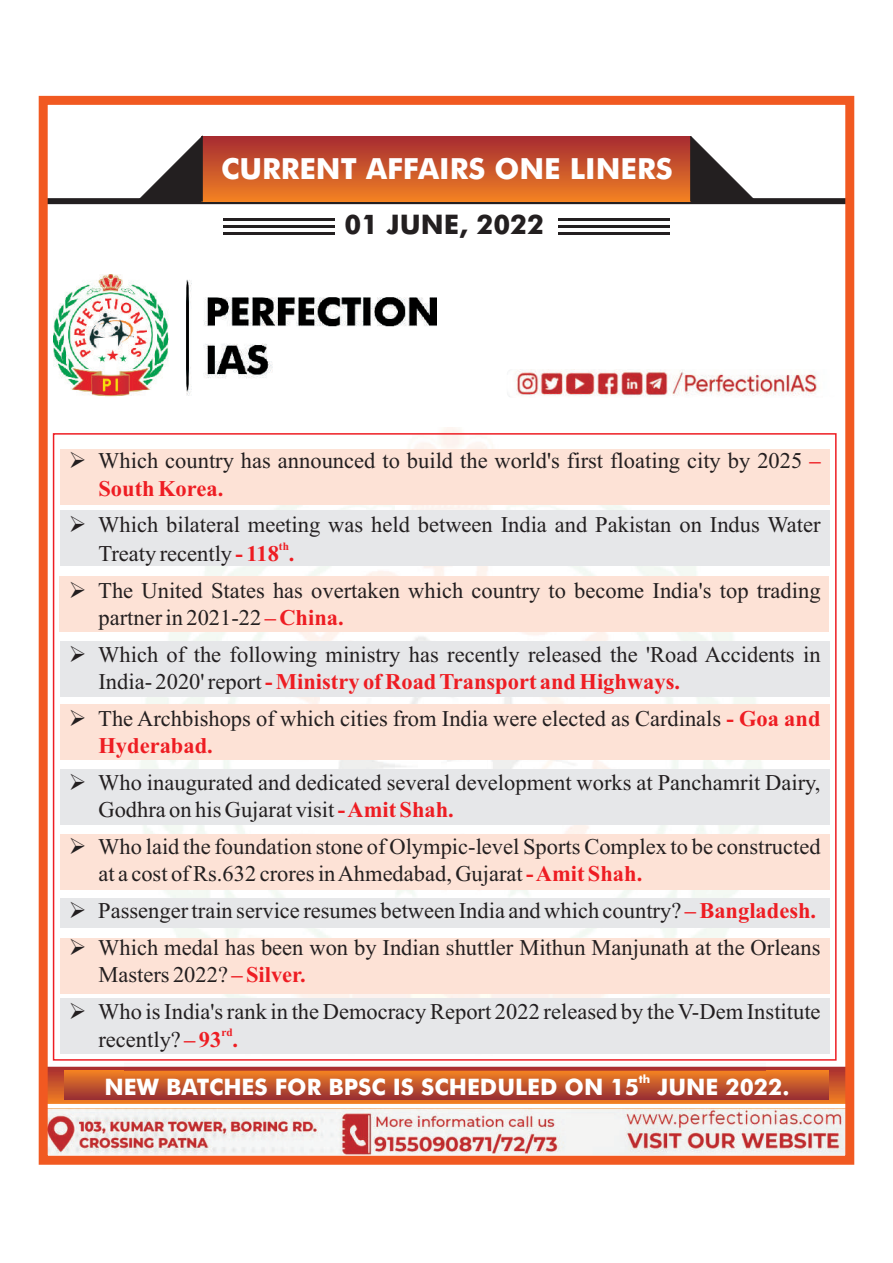
<style>
.page{position:relative;width:893px;height:1263px;background:#fff}
.page>*{position:absolute;margin:0;border:0;box-sizing:border-box;transform-origin:0 0}
.t1{font:500 29.1px "Futura BT";color:#fff}
.t2{font:500 27px "Futura BT";color:#231f20}
.t3{font:500 22.8px "Futura BT";color:#fff}
.t4{font:22.5px/36.6px "Times New Roman";color:#231f20}
.t5{font:700 22.5px "Times New Roman";color:#ee1d23}
.t6{font:500 11.4px "Futura BT";color:#fff}
.t7{font:700 11.25px "Times New Roman";color:#ee1d23}
.s1{font-weight:700;color:#ee1d23}
</style>
<div class="page">
<svg style="left:49px;top:198px;width:795px;height:6px;background:#483122"></svg>
<img style="left:54px;top:275px;width:382px;height:122px">
<img style="left:508px;top:369px;width:309px;height:28px">
<img style="left:49px;top:1066px;width:795px;height:37px">
<div style="left:202px;top:136px;width:489px;height:65px;background:linear-gradient(to bottom,#a52b32,#f18123)"></div>
<svg style="left:137px;top:136px;width:66px;height:65px"></svg>
<svg style="left:690px;top:136px;width:66px;height:65px"></svg>
<hr style="left:558px;top:218px;width:111px;height:3px;background:#231f20">
<hr style="left:558px;top:225px;width:111px;height:3px;background:#231f20">
<hr style="left:558px;top:232px;width:111px;height:3px;background:#231f20">
<hr style="left:223px;top:218px;width:112px;height:3px;background:#231f20">
<hr style="left:223px;top:225px;width:112px;height:3px;background:#231f20">
<hr style="left:223px;top:232px;width:112px;height:3px;background:#231f20">
<img style="left:49px;top:1109px;width:795px;height:46px">
<svg style="left:65px;top:1070px;width:763px;height:29px;background:#b94e2e"></svg>
<div style="left:39px;top:96px;width:815px;height:1069px;border:9px solid #f15921"></div>
<img style="left:124px;top:428px;width:641px;height:651px">
<div style="left:59px;top:576px;width:770px;height:56px;background:#fde2d6"></div>
<div style="left:60px;top:898px;width:769px;height:30px;background:#e6e7e9"></div>
<div style="left:60px;top:449px;width:769px;height:55px;background:#fde2d6"></div>
<div style="left:60px;top:510px;width:769px;height:55px;background:#e6e7e9"></div>
<div style="left:60px;top:834px;width:769px;height:55px;background:#fde2d6"></div>
<div style="left:60px;top:769px;width:769px;height:55px;background:#e6e7e9"></div>
<div style="left:60px;top:641px;width:769px;height:56px;background:#e6e7e9"></div>
<div style="left:60px;top:704px;width:769px;height:55px;background:#fde2d6"></div>
<div style="left:60px;top:938px;width:769px;height:55px;background:#fde2d6"></div>
<div style="left:60px;top:998px;width:769px;height:56px;background:#e6e7e9"></div>
<p class="t1" style="left:221px;top:157px;width:453px">CURRENT AFFAIRS ONE LINERS</p>
<p class="t2" style="left:345px;top:214px;width:201px">01 JUNE, 2022</p>
<p class="t4" style="left:69px;top:445px;width:753px">➢Which country has announced to build the world's first floating city by 2025 <span class="s1">–</span></p>
<p class="t5" style="left:98px;top:480px;width:126px">South Korea.</p>
<p class="t4" style="left:69px;top:509px;width:753px">➢Which bilateral meeting was held between India and Pakistan on Indus Water</p>
<p class="t4" style="left:98px;top:537px;width:724px">Treaty recently<span class="s1">- 118 .<br></span>The United States has overtaken which country to become India's top trading</p>
<p class="t4" style="left:98px;top:601px;width:724px">partner in 2021-22<span class="s1">– China.<br></span>Which of the following ministry has recently released the 'Road Accidents in</p>
<p class="t4" style="left:98px;top:665px;width:724px">India- 2020' report<span class="s1">- Ministry of Road Transport and Highways.<br></span>The Archbishops of which cities from India were elected as Cardinals <span class="s1">- Goa and</span></p>
<p class="t7" style="left:279px;top:542px;width:12px">th</p>
<p class="t5" style="left:98px;top:738px;width:116px">Hyderabad.</p>
<p class="t4" style="left:69px;top:766px;width:753px">➢Who inaugurated and dedicated several development works at Panchamrit Dairy,</p>
<p class="t4" style="left:98px;top:794px;width:724px">Godhra on his Gujarat visit<span class="s1">- Amit Shah.<br></span>Who laid the foundation stone of Olympic-level Sports Complex to be constructed</p>
<p class="t4" style="left:98px;top:858px;width:545px">at a cost of Rs.632 crores in Ahmedabad, Gujarat<span class="s1">- Amit Shah.</span></p>
<p class="t4" style="left:98px;top:894px;width:724px">Passenger train service resumes between India and which country?<span class="s1">– Bangladesh.<br></span>Which medal has been won by Indian shuttler Mithun Manjunath at the Orleans</p>
<p class="t4" style="left:98px;top:958px;width:724px">Masters 2022?<span class="s1">– Silver.<br></span>Who is India's rank in the Democracy Report 2022 released by the V-Dem Institute</p>
<p class="t4" style="left:98px;top:1024px;width:141px">recently?<span class="s1">– 93 .</span></p>
<p class="t7" style="left:221px;top:1028px;width:13px">rd</p>
<p class="t6" style="left:639px;top:1074px;width:13px">th</p>
<p class="t3" style="left:105px;top:1077px;width:686px">NEW BATCHES FOR BPSC IS SCHEDULED ON 15 JUNE 2022.</p>
</div>
